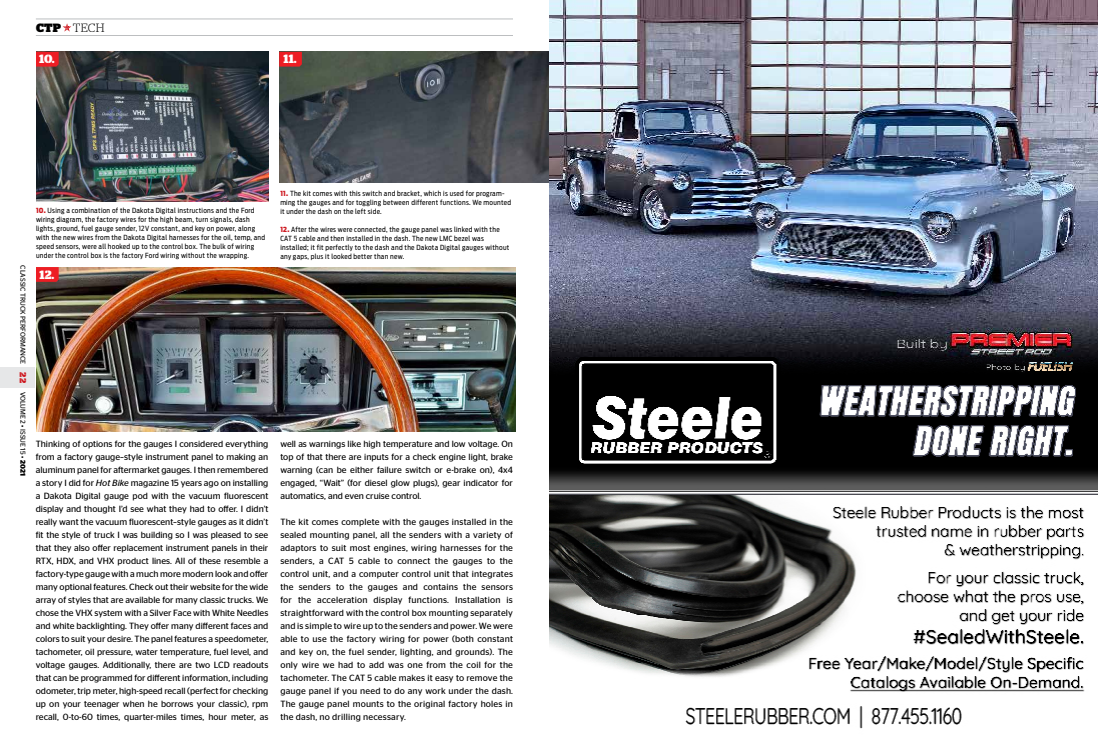
<style>
.page{position:relative;width:1098px;height:756px;background:#fff}
.page>*{position:absolute;margin:0;border:0;box-sizing:border-box;transform-origin:0 0}
.t1{font:700 12px "Stag Stencil";color:#fff}
.t2{font:300 12px "Stag Stencil";color:#000}
.t3{font:9px/13px "Stag Sans";color:#000;text-align:justify}
.t4{font:700 9px "Stag Stencil";color:#ce171e}
.t5{font:7px/9px "Antenna Cond";letter-spacing:.04em;color:#000}
.t6{font:7px "Stag Sans";color:#000}
.s1{font-family:"Stag";font-weight:900}
.s2{font-weight:700}
.s3{font-weight:900;color:#ce1b22}
.s4{font-style:italic}
</style>
<div class="page">
<img style="left:36px;top:267px;width:480px;height:165px">
<img style="left:36px;top:52px;width:232px;height:150px">
<img style="left:279px;top:52px;width:270px;height:131px">
<svg style="left:36px;top:52px;width:23px;height:15px"></svg>
<svg style="left:279px;top:52px;width:23px;height:15px"></svg>
<svg style="left:36px;top:267px;width:23px;height:15px"></svg>
<div style="left:0;top:368px;width:35px;height:20px;background:#e6e7e8"></div>
<hr style="left:36px;top:35px;width:477px;height:1px;background:#bcbec0">
<hr style="left:36px;top:19px;width:477px;height:1px;background:#bcbec0">
<svg style="left:63px;top:23px;width:9px;height:9px"></svg>
<img style="left:549px;top:0;width:549px;height:729px">
<h1 class="t2" style="left:36px;top:21px;width:70px"><span class="s1">CTP</span> TECH</h1>
<h1 class="t1" style="left:39px;top:52px;width:17px">10.</h1>
<h1 class="t1" style="left:284px;top:52px;width:15px">11.</h1>
<p class="t6" style="left:27px;top:265px;width:100px;rotate:90deg">CLASSIC TRUCK PERFORMANCE</p>
<p class="t6" style="left:27px;top:392px;width:85px;rotate:90deg">VOLUME 2 • ISSUE 15 • <span class="s2">2021</span></p>
<p class="t4" style="left:28px;top:372px;width:12px;rotate:90deg">22</p>
<p class="t5" style="left:36px;top:206px;width:231px"><span class="s3">10.</span> Using a combination of the Dakota Digital instructions and the Ford wiring diagram, the factory wires for the high beam, turn signals, dash lights, ground, fuel gauge sender, 12V constant, and key on power, along with the new wires from the Dakota Digital harnesses for the oil, temp, and speed sensors, were all hooked up to the control box. The bulk of wiring under the control box is the factory Ford wiring without the wrapping.</p>
<h1 class="t1" style="left:40px;top:267px;width:16px">12.</h1>
<p class="t5" style="left:280px;top:189px;width:232px"><span class="s3">11.</span> The kit comes with this switch and bracket, which is used for program&shy;ming the gauges and for toggling between different functions. We mounted it under the dash on the left side.</p>
<p class="t5" style="left:280px;top:225px;width:231px"><span class="s3">12.</span> After the wires were connected, the gauge panel was linked with the CAT 5 cable and then installed in the dash. The new LMC bezel was installed; it fit perfectly to the dash and the Dakota Digital gauges without any gaps, plus it looked better than new.</p>
<p class="t3" style="left:36px;top:437px;width:234px">Thinking of options for the gauges I considered everything from a factory gauge–style instrument panel to making an aluminum panel for aftermarket gauges. I then remembered a story I did for <span class="s4">Hot Bike</span> magazine 15 years ago on installing a Dakota Digital gauge pod with the vacuum fluorescent display and thought I’d see what they had to offer. I didn’t really want the vacuum fluorescent–style gauges as it didn’t fit the style of truck I was building so I was pleased to see that they also offer replacement instrument panels in their RTX, HDX, and VHX product lines. All of these resemble a factory-type gauge with a much more modern look and offer many optional features. Check out their website for the wide array of styles that are available for many classic trucks. We chose the VHX system with a Silver Face with White Needles and white backlighting. They offer many different faces and colors to suit your desire. The panel features a speedometer, tachometer, oil pressure, water temperature, fuel level, and voltage gauges. Additionally, there are two LCD readouts that can be programmed for different information, including odometer, trip meter, high-speed recall (perfect for checking up on your teenager when he borrows your classic), rpm recall, 0-to-60 times, quarter-miles times, hour meter, as</p>
<p class="t3" style="left:280px;top:437px;width:234px">well as warnings like high temperature and low voltage. On top of that there are inputs for a check engine light, brake warning (can be either failure switch or e-brake on), 4x4 engaged, “Wait” (for diesel glow plugs), gear indicator for automatics, and even cruise control.</p>
<p class="t3" style="left:280px;top:515px;width:234px">The kit comes complete with the gauges installed in the sealed mounting panel, all the senders with a variety of adaptors to suit most engines, wiring harnesses for the senders, a CAT 5 cable to connect the gauges to the control unit, and a computer control unit that integrates the senders to the gauges and contains the sensors for the acceleration display functions. Installation is straightforward with the control box mounting separately and is simple to wire up to the senders and power. We were able to use the factory wiring for power (both constant and key on, the fuel sender, lighting, and grounds). The only wire we had to add was one from the coil for the tachometer. The CAT 5 cable makes it easy to remove the gauge panel if you need to do any work under the dash.<br>The gauge panel mounts to the original factory holes in the dash, no drilling necessary.</p>
</div>
